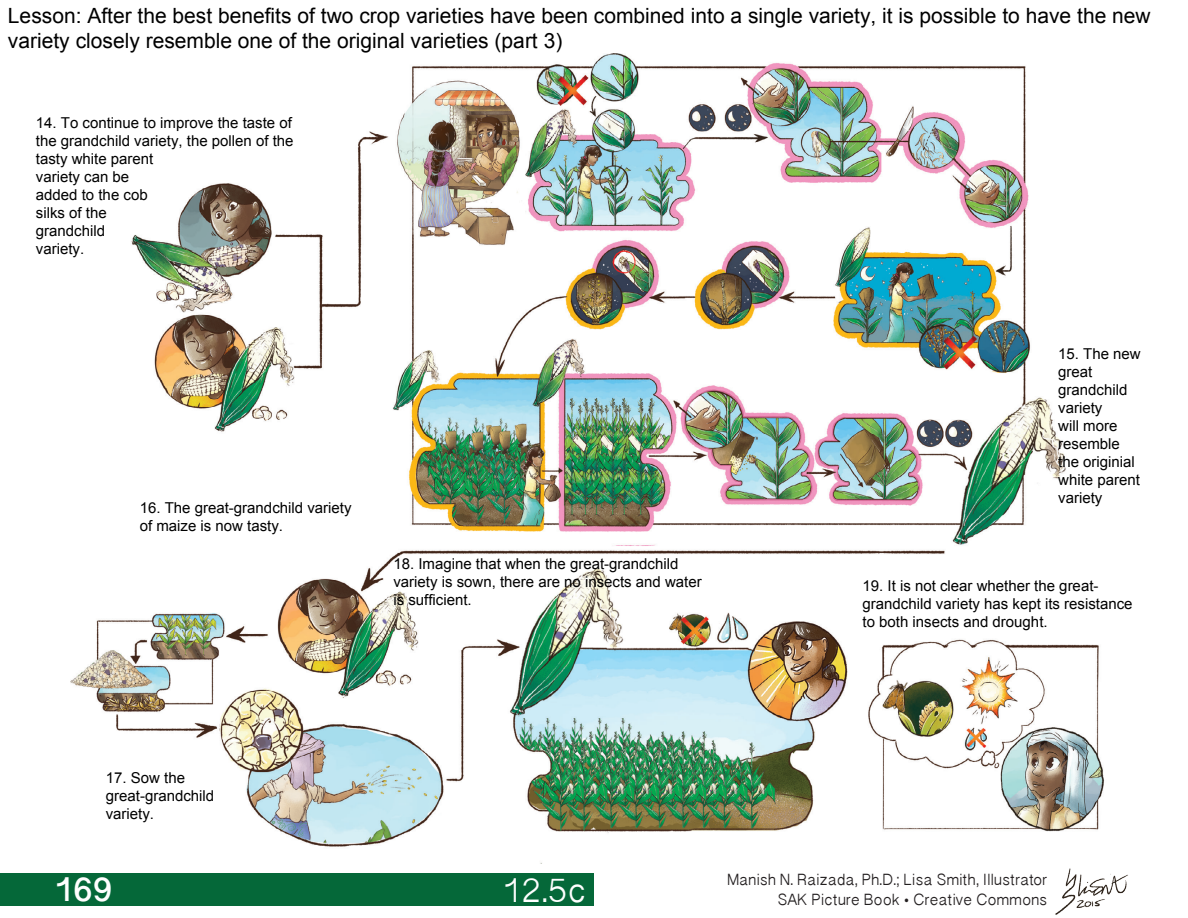
<style>
.page{position:relative;width:1188px;height:918px;background:#fff}
.page>*{position:absolute;margin:0;border:0;box-sizing:border-box;transform-origin:0 0}
.t1{font:39px "Oriya Sangam MN";color:#fff}
.t2{font:700 39px "Oriya Sangam MN";color:#fff}
.t3{font:21px/25.2px "Arial";color:#000}
.t4{font:18px "Oriya Sangam MN";color:#231f20}
.t5{font:15px/18px "Arial";color:#000}
</style>
<div class="page">
<img style="left:1055px;top:868px;width:73px;height:47px">
<div style="left:0;top:874px;width:594px;height:32px;background:#056839"></div>
<img style="left:70px;top:54px;width:1034px;height:810px">
<h2 class="t3" style="left:8px;top:3px;width:1144px">Lesson: After the best benefits of two crop varieties have been combined into a single variety, it is possible to have the new variety closely resemble one of the original varieties (part 3)</h2>
<p class="t5" style="left:36px;top:114px;width:259px">14. To continue to improve the taste of the grandchild variety, the pollen of the tasty white parent<br>variety can be<br>added to the cob<br>silks of the<br>grandchild<br>variety.</p>
<p class="t5" style="left:140px;top:499px;width:213px">16. The great-grandchild variety of maize is now tasty.</p>
<p class="t5" style="left:393px;top:555px;width:310px">18. Imagine that when the great-grandchild variety is sown, there are no insects and water is sufficient.</p>
<p class="t5" style="left:1058px;top:345px;width:84px">15. The new great grandchild variety<br>will more resemble the originial white parent variety</p>
<p class="t5" style="left:863px;top:577px;width:272px">19. It is not clear whether the great&shy;grandchild variety has kept its resistance to both insects and drought.</p>
<p class="t5" style="left:106px;top:769px;width:110px">17. Sow the great-grandchild variety.</p>
<h1 class="t2" style="left:54px;top:865px;width:60px">169</h1>
<p class="t1" style="left:502px;top:866px;width:86px">12.5c</p>
<p class="t4" style="left:727px;top:868px;width:322px">Manish N. Raizada, Ph.D.; Lisa Smith, Illustrator</p>
<p class="t4" style="left:777px;top:888px;width:271px">SAK Picture Book • Creative Commons</p>
</div>
